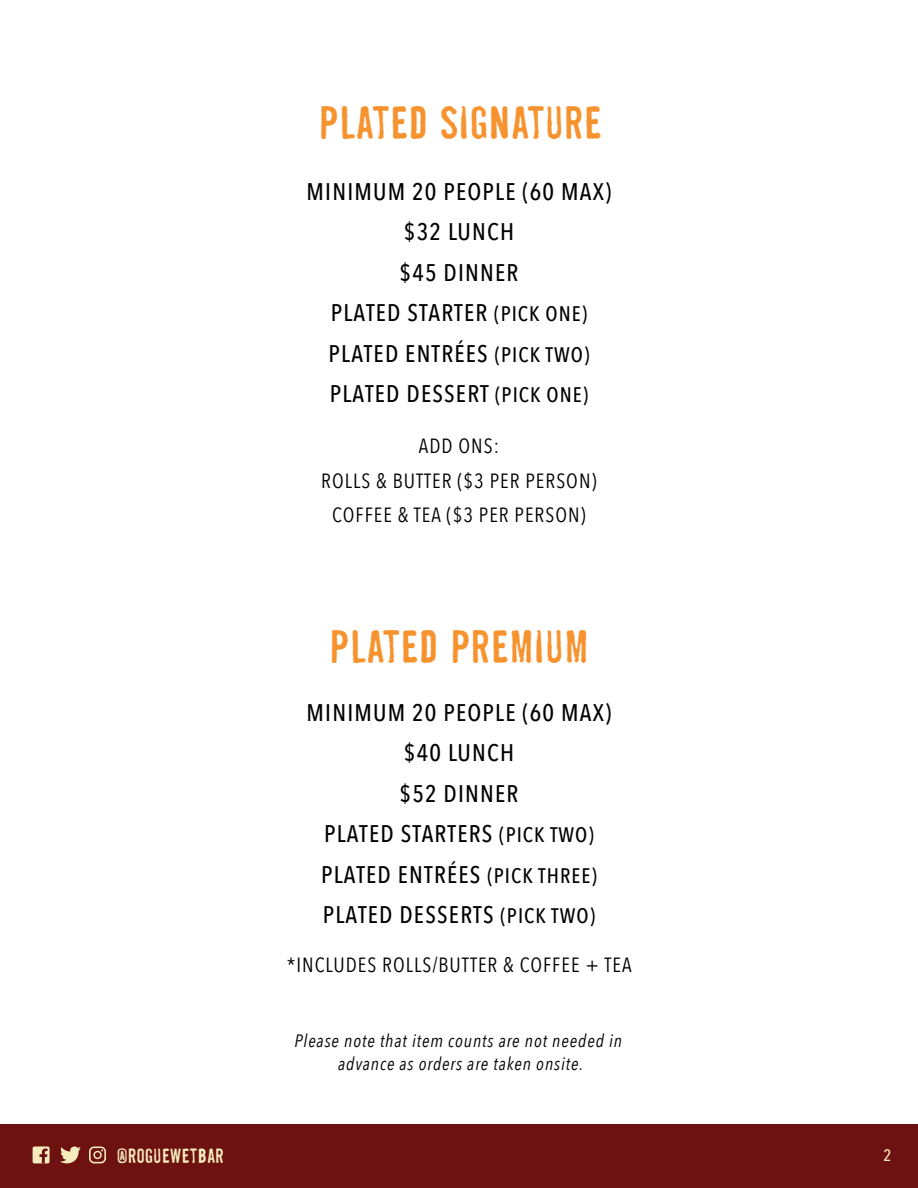
<style>
.page{position:relative;width:918px;height:1188px;background:#fff}
.page>*{position:absolute;margin:0;border:0;box-sizing:border-box;transform-origin:0 0}
.t1{font:45px "Shenzhen Industrial";color:#f7932f}
.t2{font:500 24px/40.5px "Avenir Next Condensed";letter-spacing:.05em;color:#000;text-align:center}
.t3{font:20.55px/34.7px "Avenir Next Condensed";letter-spacing:.05em;color:#000;text-align:center}
.t4{font:19.8px "Shenzhen Industrial";color:#f5ebbd}
.t5{font:italic 17.85px/22.8px "Avenir Next Condensed";letter-spacing:.05em;color:#000;text-align:center}
.t6{font:500 16.5px "Avenir Next Condensed";color:#f5ebbd}
.s1{font-size:21px}
</style>
<div class="page">
<div style="left:0;top:1124px;width:918px;height:64px;background:#6e1111"></div>
<svg style="left:60px;top:1146px;width:21px;height:18px"></svg>
<svg style="left:89px;top:1146px;width:17px;height:17px"></svg>
<div style="left:33px;top:1146px;width:17px;height:17px;background:#f5ebbd;border-radius:2px"></div>
<svg style="left:39px;top:1149px;width:9px;height:14px"></svg>
<h1 class="t1" style="left:319px;top:93px;width:285px">PLATED SIGNATURE</h1>
<p class="t2" style="left:307px;top:171px;width:306px">MINIMUM 20 PEOPLE (60 MAX) $32 LUNCH<br>$45 DINNER<br>PLATED STARTER <span class="s1">(PICK ONE)<br></span>PLATED ENTRÉES <span class="s1">(PICK TWO)<br></span>PLATED DESSERT <span class="s1">(PICK ONE)</span></p>
<p class="t3" style="left:321px;top:428px;width:277px">ADD ONS:<br>ROLLS &amp; BUTTER ($3 PER PERSON)<br>COFFEE &amp; TEA ($3 PER PERSON)</p>
<h1 class="t1" style="left:329px;top:617px;width:261px">PLATED PREMIUM</h1>
<p class="t2" style="left:307px;top:692px;width:306px">MINIMUM 20 PEOPLE (60 MAX) $40 LUNCH<br>$52 DINNER<br>PLATED STARTERS <span class="s1">(PICK TWO)<br></span>PLATED ENTRÉES <span class="s1">(PICK THREE)<br></span>PLATED DESSERTS <span class="s1">(PICK TWO)</span></p>
<p class="t3" style="left:287px;top:946px;width:347px">*INCLUDES ROLLS/BUTTER &amp; COFFEE + TEA</p>
<p class="t5" style="left:295px;top:1030px;width:329px">Please note that item counts are not needed in advance as orders are taken onsite.</p>
<p class="t4" style="left:117px;top:1143px;width:109px">@ROGUEWETBAR</p>
<p class="t6" style="left:883px;top:1145px;width:9px">2</p>
</div>
